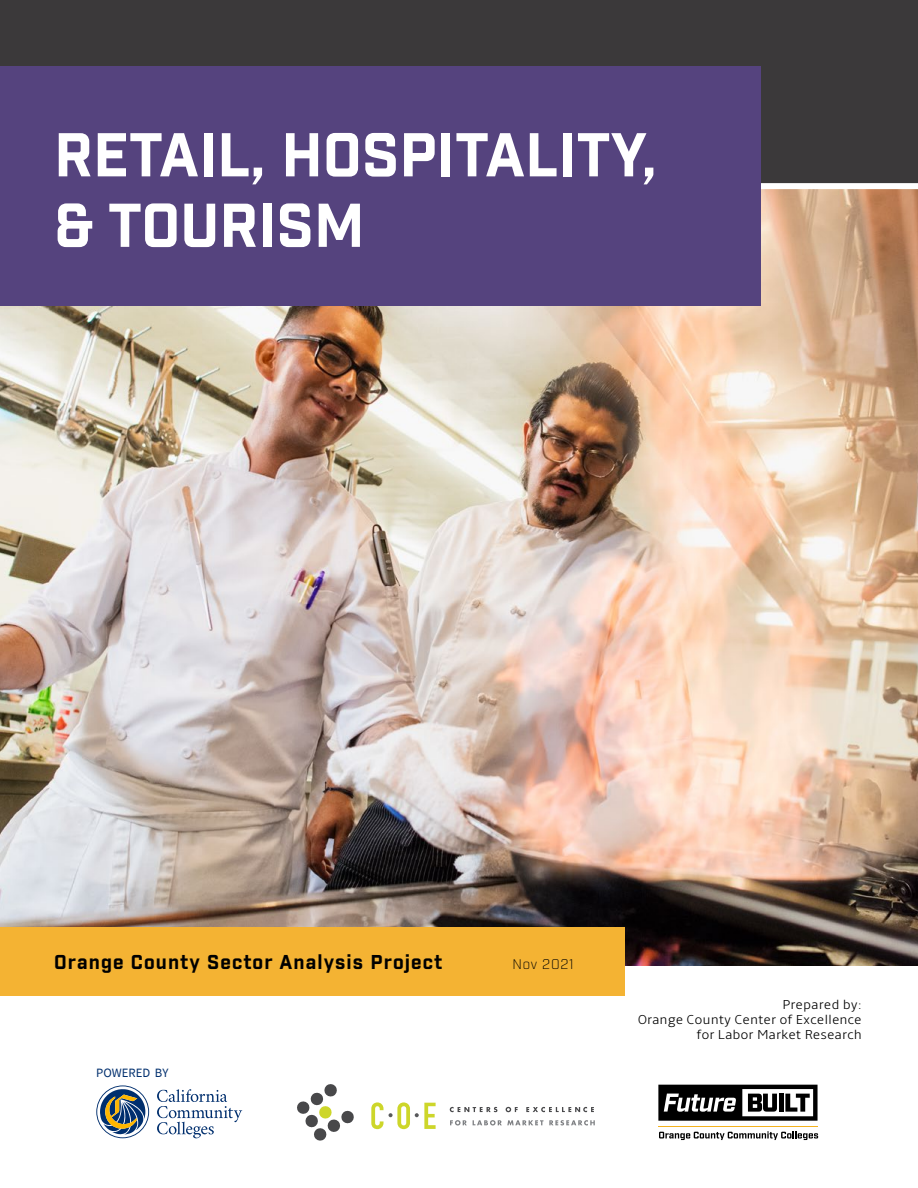
<style>
.page{position:relative;width:918px;height:1188px;background:#fff}
.page>*{position:absolute;margin:0;border:0;box-sizing:border-box;transform-origin:0 0}
.t1{font:60px/70.5px "Industry Inc Base";color:#fff}
.t2{font:700 19.5px "Industry";letter-spacing:.055em;color:#000}
.t3{font:300 13.5px/15px "Amble";color:#000;text-align:right}
.t4{font:300 13.5px "Industry";letter-spacing:.055em;color:#000}
.t5{font:12.75px "Source Sans Pro";color:#002f6e}
</style>
<div class="page">
<img style="left:0;top:189px;width:918px;height:777px">
<div style="left:0;top:0;width:918px;height:189px;background:#3b393a"></div>
<div style="left:0;top:183px;width:918px;height:6px;background:#fff"></div>
<div style="left:0;top:66px;width:760px;height:240px;background:#55437e"></div>
<div style="left:0;top:928px;width:624px;height:68px;background:#f4b333"></div>
<svg style="left:658px;top:1085px;width:160px;height:36px"></svg>
<svg style="left:659px;top:1131px;width:159px;height:9px"></svg>
<hr style="left:658px;top:1126px;width:160px;height:1px;background:#f4b21d">
<svg style="left:157px;top:1089px;width:85px;height:49px"></svg>
<svg style="left:96px;top:1085px;width:53px;height:53px"></svg>
<svg style="left:297px;top:1084px;width:57px;height:57px"></svg>
<svg style="left:371px;top:1102px;width:65px;height:27px"></svg>
<svg style="left:450px;top:1107px;width:47px;height:5px"></svg>
<svg style="left:506px;top:1107px;width:12px;height:5px"></svg>
<svg style="left:526px;top:1107px;width:68px;height:5px"></svg>
<svg style="left:450px;top:1120px;width:17px;height:6px"></svg>
<svg style="left:473px;top:1120px;width:70px;height:6px"></svg>
<svg style="left:549px;top:1120px;width:46px;height:5px"></svg>
<h1 class="t1" style="left:54px;top:123px;width:604px">RETAIL, HOSPITALITY, &amp; TOURISM</h1>
<h2 class="t2" style="left:54px;top:951px;width:390px">Orange County Sector Analysis Project</h2>
<p class="t4" style="left:512px;top:956px;width:63px">Nov 2021</p>
<p class="t5" style="left:96px;top:1065px;width:74px">POWERED BY</p>
<p class="t3" style="left:638px;top:997px;width:226px">Prepared by:<br>Orange County Center of Excellence for Labor Market Research</p>
</div>
